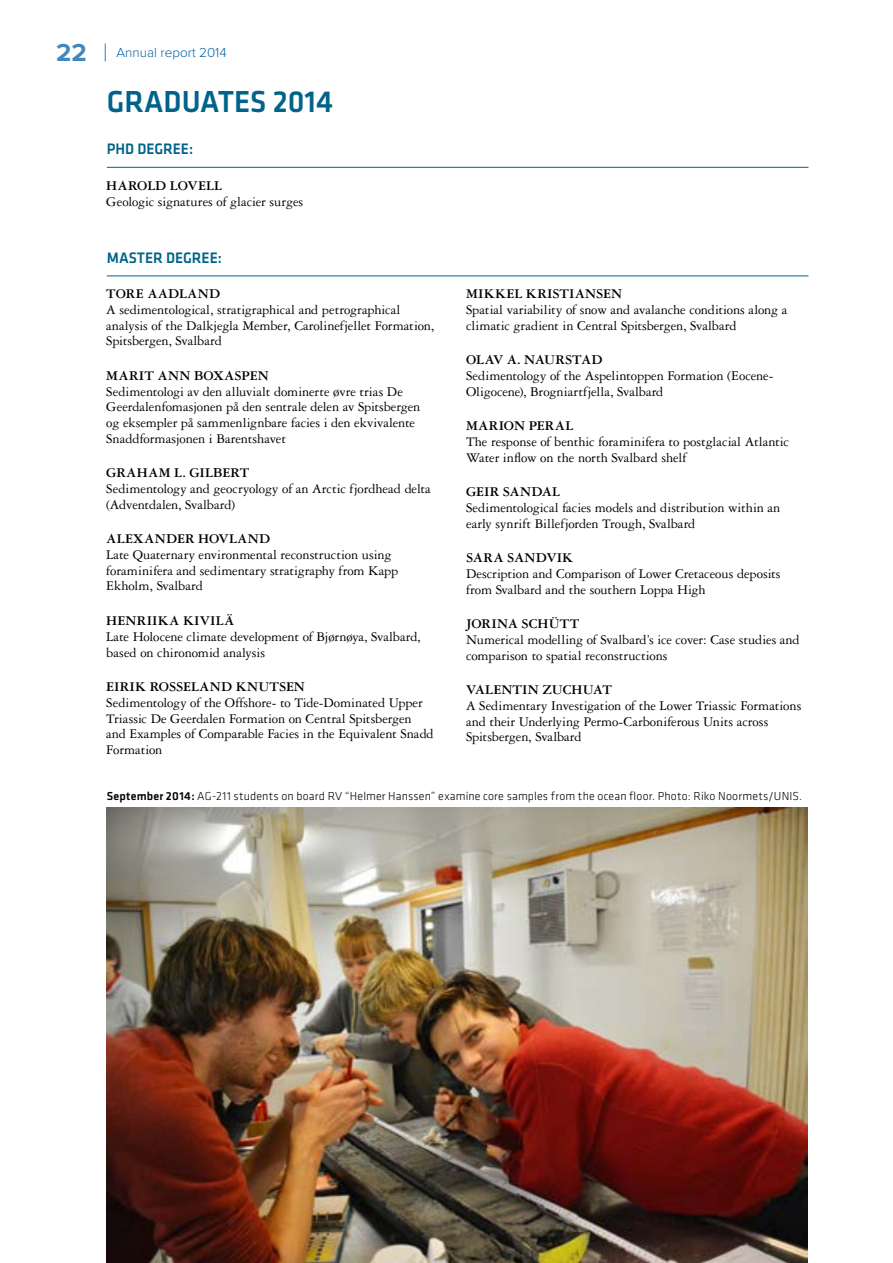
<style>
.page{position:relative;width:893px;height:1263px;background:#fff}
.page>*{position:absolute;margin:0;border:0;box-sizing:border-box;transform-origin:0 0}
.t1{font:500 31.5px "Klavika";color:#006389;scale:.95 1}
.t2{font:500 15.75px "Klavika";color:#006389;scale:.95 1}
.t3{font:14.25px/15.6px "Garamond 3 LT Std";letter-spacing:-.005em;color:#000}
.t4{font:700 14.25px "Garamond 3 LT Std";letter-spacing:.005em;color:#000}
.t5{font:300 13.5px "Proxima Nova";color:#0061a2}
.t6{font:300 12px "Klavika";letter-spacing:.015em;color:#000}
.s1{font-weight:700;font-size:25.5px;color:#4288be}
.s2{font-family:"Proxima Nova T";font-weight:100;font-size:25.5px}
.s3{font-weight:500}
</style>
<div class="page">
<hr style="left:107px;top:167px;width:701px;height:1px;background:#006389">
<hr style="left:107px;top:276px;width:701px;height:1px;background:#006389">
<img style="left:106px;top:808px;width:702px;height:455px">
<p class="t5" style="left:56px;top:45px;width:172px"><span class="s1">22</span> <span class="s2">|</span> Annual report 2014</p>
<h1 class="t1" style="left:107px;top:81px;width:240px">GRADUATES 2014</h1>
<p class="t2" style="left:107px;top:138px;width:92px">PHD DEGREE:</p>
<p class="t4" style="left:106px;top:178px;width:117px">HAROLD LOVELL</p>
<p class="t3" style="left:106px;top:194px;width:199px">Geologic signatures of glacier surges</p>
<p class="t2" style="left:107px;top:247px;width:123px">MASTER DEGREE:</p>
<p class="t4" style="left:106px;top:286px;width:115px">TORE AADLAND</p>
<p class="t3" style="left:106px;top:302px;width:330px">A sedimentological, stratigraphical and petrographical analysis of the Dalkjegla Member, Carolinefjellet Formation,<br>Spitsbergen, Svalbard</p>
<p class="t4" style="left:106px;top:368px;width:164px">MARIT ANN BOXASPEN</p>
<p class="t3" style="left:106px;top:384px;width:316px">Sedimentologi av den alluvialt dominerte øvre trias De Geerdalenfomasjonen på den sentrale delen av Spitsbergen og eksempler på sammenlignbare facies i den ekvivalente Snaddformasjonen i Barentshavet</p>
<p class="t4" style="left:106px;top:465px;width:144px">GRAHAM L. GILBERT</p>
<p class="t3" style="left:106px;top:481px;width:326px">Sedimentology and geocryology of an Arctic fjordhead delta (Adventdalen, Svalbard)</p>
<p class="t4" style="left:106px;top:531px;width:165px">ALEXANDER HOVLAND</p>
<p class="t3" style="left:106px;top:547px;width:293px">Late Quaternary environmental reconstruction using foraminifera and sedimentary stratigraphy from Kapp<br>Ekholm, Svalbard</p>
<p class="t4" style="left:106px;top:613px;width:129px">HENRIIKA KIVILÄ</p>
<p class="t3" style="left:106px;top:629px;width:316px">Late Holocene climate development of Bjørnøya, Svalbard, based on chironomid analysis</p>
<p class="t4" style="left:106px;top:679px;width:200px">EIRIK ROSSELAND KNUTSEN</p>
<p class="t3" style="left:106px;top:695px;width:329px">Sedimentology of the Offshore- to Tide-Dominated Upper Triassic De Geerdalen Formation on Central Spitsbergen and Examples of Comparable Facies in the Equivalent Snadd Formation</p>
<p class="t4" style="left:466px;top:286px;width:158px">MIKKEL KRISTIANSEN</p>
<p class="t3" style="left:466px;top:302px;width:323px">Spatial variability of snow and avalanche conditions along a climatic gradient in Central Spitsbergen, Svalbard</p>
<p class="t4" style="left:466px;top:352px;width:138px">OLAV A. NAURSTAD</p>
<p class="t3" style="left:466px;top:368px;width:309px">Sedimentology of the Aspelintoppen Formation (Eocene-<br>Oligocene), Brogniartfjella, Svalbard</p>
<p class="t4" style="left:466px;top:418px;width:109px">MARION PERAL</p>
<p class="t3" style="left:466px;top:434px;width:324px">The response of benthic foraminifera to postglacial Atlantic<br>Water inflow on the north Svalbard shelf</p>
<p class="t4" style="left:466px;top:484px;width:96px">GEIR SANDAL</p>
<p class="t3" style="left:466px;top:500px;width:316px">Sedimentological facies models and distribution within an early synrift Billefjorden Trough, Svalbard</p>
<p class="t4" style="left:466px;top:550px;width:109px">SARA SANDVIK</p>
<p class="t3" style="left:466px;top:566px;width:316px">Description and Comparison of Lower Cretaceous deposits from Svalbard and the southern Loppa High</p>
<p class="t4" style="left:466px;top:616px;width:115px">JORINA SCHÜTT</p>
<p class="t3" style="left:466px;top:632px;width:335px">Numerical modelling of Svalbard’s ice cover: Case studies and comparison to spatial reconstructions</p>
<p class="t4" style="left:466px;top:682px;width:147px">VALENTIN ZUCHUAT</p>
<p class="t3" style="left:466px;top:698px;width:337px">A Sedimentary Investigation of the Lower Triassic Formations and their Underlying Permo-Carboniferous Units across<br>Spitsbergen, Svalbard</p>
<p class="t6" style="left:107px;top:789px;width:697px"><span class="s3">September 2014:</span> AG-211 students on board RV “Helmer Hanssen” examine core samples from the ocean floor. Photo: Riko Noormets/UNIS.</p>
</div>
